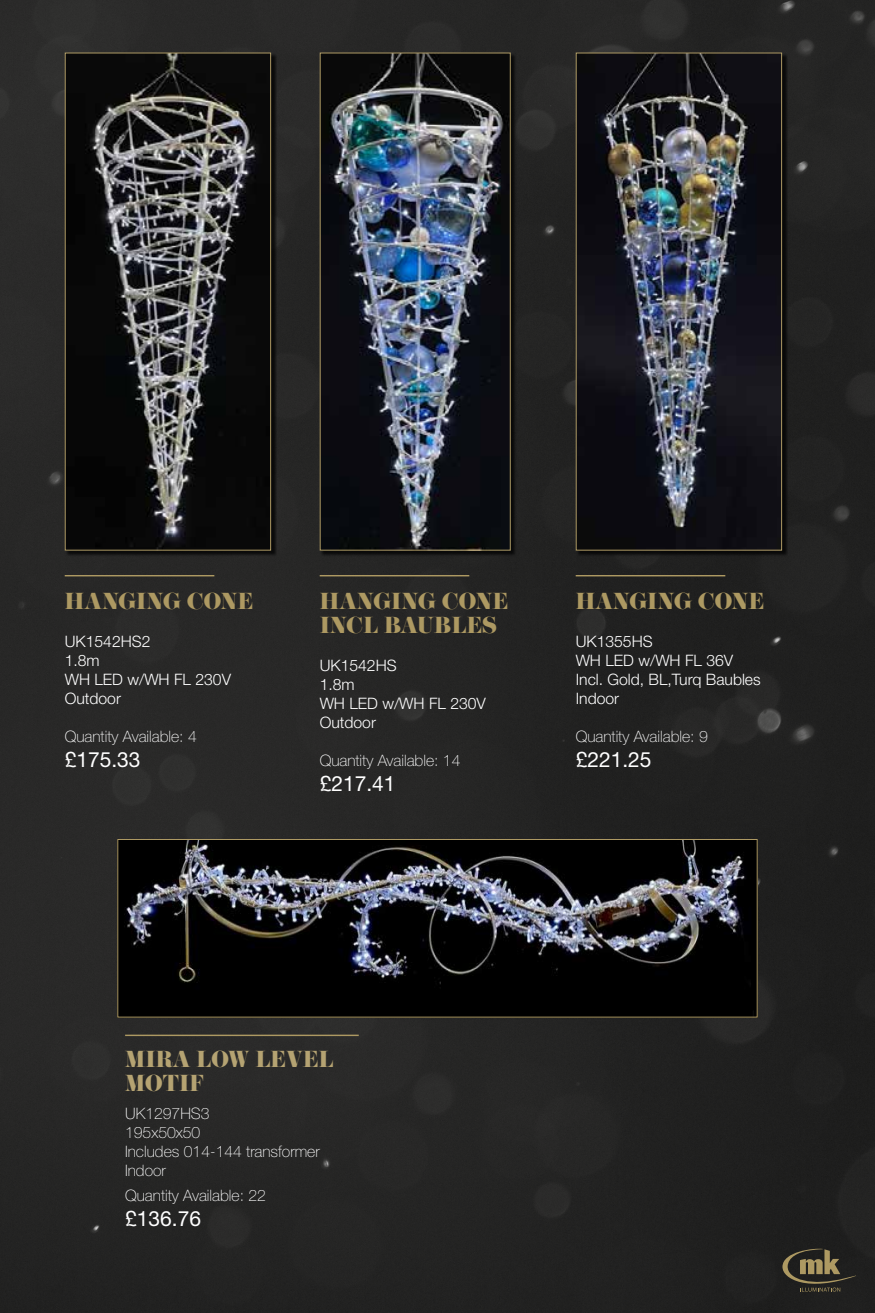
<style>
.page{position:relative;width:875px;height:1313px;background:#fff}
.page>*{position:absolute;margin:0;border:0;box-sizing:border-box;transform-origin:0 0}
.t1{font:21px "Helvetica Neue LTW1 G";color:#fff}
.t2{font:20.21px/24.2px "Eloquent JF Pro";color:#ad9962}
.t3{font:20.21px/24.2px "Eloquent JF Pro";color:#b5a372}
.t4{font:100 15.75px/18.9px "Helvetica Neue LTW1 G";color:#fff}
.t5{font:300 15.75px/18.9px "Helvetica Neue LTW1 G";color:#fff}
</style>
<div class="page">
<div style="left:0;top:0;width:875px;height:1312px;background:#252524"></div>
<svg style="left:782px;top:1247px;width:74px;height:45px"></svg>
<div style="left:65px;top:53px;width:212px;height:504px;background:#000;opacity:.75"></div>
<img style="left:67px;top:54px;width:202px;height:494px">
<div style="left:65px;top:52px;width:206px;height:498px;border:1px solid #ae9a64"></div>
<div style="left:320px;top:53px;width:197px;height:504px;background:#000;opacity:.75"></div>
<img style="left:322px;top:54px;width:187px;height:494px">
<div style="left:320px;top:52px;width:191px;height:498px;border:1px solid #ae9a64"></div>
<div style="left:576px;top:53px;width:212px;height:504px;background:#000;opacity:.75"></div>
<img style="left:578px;top:54px;width:202px;height:494px">
<div style="left:576px;top:52px;width:206px;height:498px;border:1px solid #ae9a64"></div>
<hr style="left:65px;top:575px;width:149px;height:1px;background:#ad9962">
<hr style="left:320px;top:575px;width:149px;height:1px;background:#ad9962">
<hr style="left:576px;top:575px;width:149px;height:1px;background:#ad9962">
<hr style="left:125px;top:1034px;width:234px;height:2px;background:#ad9962">
<img style="left:119px;top:841px;width:637px;height:174px">
<div style="left:117px;top:839px;width:641px;height:178px;border:1px solid #ae9a64"></div>
<p class="t2" style="left:65px;top:590px;width:190px">HANGING CONE</p>
<p class="t5" style="left:65px;top:632px;width:168px">UK1542HS2<br>1.8m<br>WH LED w/WH FL 230V<br>Outdoor</p>
<p class="t4" style="left:65px;top:727px;width:134px">Quantity Available: 4</p>
<h1 class="t1" style="left:65px;top:746px;width:77px">£175.33</h1>
<p class="t2" style="left:320px;top:590px;width:190px">HANGING CONE<br>INCL BAUBLES</p>
<p class="t5" style="left:320px;top:656px;width:168px">UK1542HS<br>1.8m<br>WH LED w/WH FL 230V<br>Outdoor</p>
<p class="t4" style="left:320px;top:751px;width:142px">Quantity Available: 14</p>
<h1 class="t1" style="left:320px;top:770px;width:77px">£217.41</h1>
<p class="t2" style="left:576px;top:590px;width:190px">HANGING CONE</p>
<p class="t5" style="left:576px;top:632px;width:187px">UK1355HS<br>WH LED w/WH FL 36V<br>Incl. Gold, BL,Turq Baubles<br>Indoor</p>
<p class="t4" style="left:576px;top:727px;width:134px">Quantity Available: 9</p>
<h1 class="t1" style="left:576px;top:746px;width:77px">£221.25</h1>
<p class="t3" style="left:125px;top:1047px;width:210px">MIRA LOW LEVEL<br>MOTIF</p>
<p class="t4" style="left:125px;top:1104px;width:196px">UK1297HS3<br>195x50x50<br>Includes 014-144 transformer<br>Indoor</p>
<p class="t4" style="left:125px;top:1185px;width:142px">Quantity Available: 22</p>
<h1 class="t1" style="left:125px;top:1205px;width:77px">£136.76</h1>
</div>
